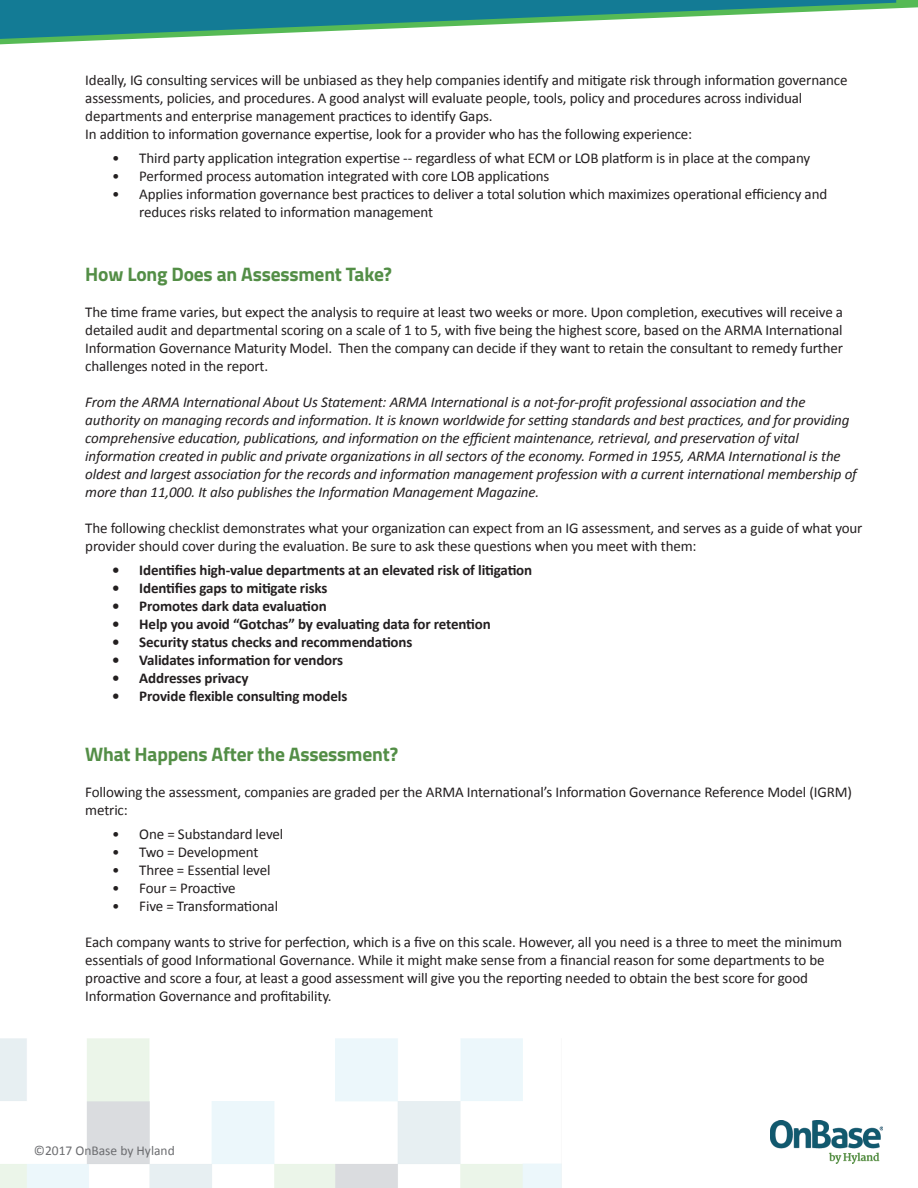
<style>
.page{position:relative;width:918px;height:1188px;background:#fff}
.page>*{position:absolute;margin:0;border:0;box-sizing:border-box;transform-origin:0 0}
.t1{font:700 19.5px "Titillium Web";letter-spacing:-.01em;color:#538e46}
.t2{font:15px/18px "Calibri";letter-spacing:-.01em;color:#231f20}
.t3{font:italic 15px/18px "Calibri";letter-spacing:-.01em;color:#231f20}
.t4{font:700 15px "Calibri";letter-spacing:-.01em;color:#231f20}
.t5{font:13.5px "Calibri";color:#6c6d70}
</style>
<div class="page">
<img style="left:0;top:1039px;width:561px;height:149px">
<img style="left:770px;top:1121px;width:113px;height:42px">
<svg style="left:0;top:0;width:918px;height:44px"></svg>
<p class="t2" style="left:85px;top:71px;width:764px">Ideally, IG consulting services will be unbiased as they help companies identify and mitigate risk through information governance assessments, policies, and procedures. A good analyst will evaluate people, tools, policy and procedures across individual departments and enterprise management practices to identify Gaps.<br>In addition to information governance expertise, look for a provider who has the following experience:</p>
<p class="t2" style="left:112px;top:149px;width:699px">• Third party application integration expertise -- regardless of what ECM or LOB platform is in place at the company</p>
<p class="t2" style="left:112px;top:167px;width:439px">• Performed process automation integrated with core LOB applications</p>
<p class="t2" style="left:139px;top:185px;width:689px;text-indent:-27px">• Applies information governance best practices to deliver a total solution which maximizes operational efficiency and reduces risks related to information management</p>
<h1 class="t1" style="left:85px;top:260px;width:308px">How Long Does an Assessment Take?</h1>
<p class="t2" style="left:85px;top:304px;width:759px;text-align:justify">The time frame varies, but expect the analysis to require at least two weeks or more. Upon completion, executives will receive a detailed audit and departmental scoring on a scale of 1 to 5, with five being the highest score, based on the ARMA International Information Governance Maturity Model. Then the company can decide if they want to retain the consultant to remedy further challenges noted in the report.</p>
<p class="t3" style="left:85px;top:393px;width:773px">From the ARMA International About Us Statement: ARMA International is a not-for-profit professional association and the authority on managing records and information. It is known worldwide for setting standards and best practices, and for providing comprehensive education, publications, and information on the efficient maintenance, retrieval, and preservation of vital information created in public and private organizations in all sectors of the economy. Formed in 1955, ARMA International is the oldest and largest association for the records and information management profession with a current international membership of more than 11,000. It also publishes the Information Management Magazine.</p>
<p class="t2" style="left:85px;top:520px;width:779px">The following checklist demonstrates what your organization can expect from an IG assessment, and serves as a guide of what your provider should cover during the evaluation. Be sure to ask these questions when you meet with them:</p>
<p class="t4" style="left:112px;top:561px;width:421px">• Identifies high-value departments at an elevated risk of litigation</p>
<p class="t4" style="left:112px;top:579px;width:217px">• Identifies gaps to mitigate risks</p>
<p class="t4" style="left:112px;top:597px;width:216px">• Promotes dark data evaluation</p>
<p class="t4" style="left:112px;top:615px;width:380px">• Help you avoid “Gotchas” by evaluating data for retention</p>
<p class="t4" style="left:112px;top:633px;width:302px">• Security status checks and recommendations</p>
<p class="t4" style="left:112px;top:651px;width:232px">• Validates information for vendors</p>
<p class="t4" style="left:112px;top:669px;width:138px">• Addresses privacy</p>
<p class="t4" style="left:112px;top:687px;width:237px">• Provide flexible consulting models</p>
<h1 class="t1" style="left:85px;top:739px;width:314px">What Happens After the Assessment?</h1>
<p class="t2" style="left:85px;top:783px;width:768px">Following the assessment, companies are graded per the ARMA International’s Information Governance Reference Model (IGRM) metric:</p>
<p class="t2" style="left:112px;top:825px;width:173px">• One = Substandard level</p>
<p class="t2" style="left:112px;top:843px;width:148px">• Two = Development</p>
<p class="t2" style="left:112px;top:861px;width:160px">• Three = Essential level</p>
<p class="t2" style="left:112px;top:879px;width:125px">• Four = Proactive</p>
<p class="t2" style="left:112px;top:897px;width:167px">• Five = Transformational</p>
<p class="t2" style="left:85px;top:933px;width:758px">Each company wants to strive for perfection, which is a five on this scale. However, all you need is a three to meet the minimum essentials of good Informational Governance. While it might make sense from a financial reason for some departments to be proactive and score a four, at least a good assessment will give you the reporting needed to obtain the best score for good Information Governance and profitability.</p>
<p class="t5" style="left:34px;top:1142px;width:143px">©2017 OnBase by Hyland</p>
</div>
